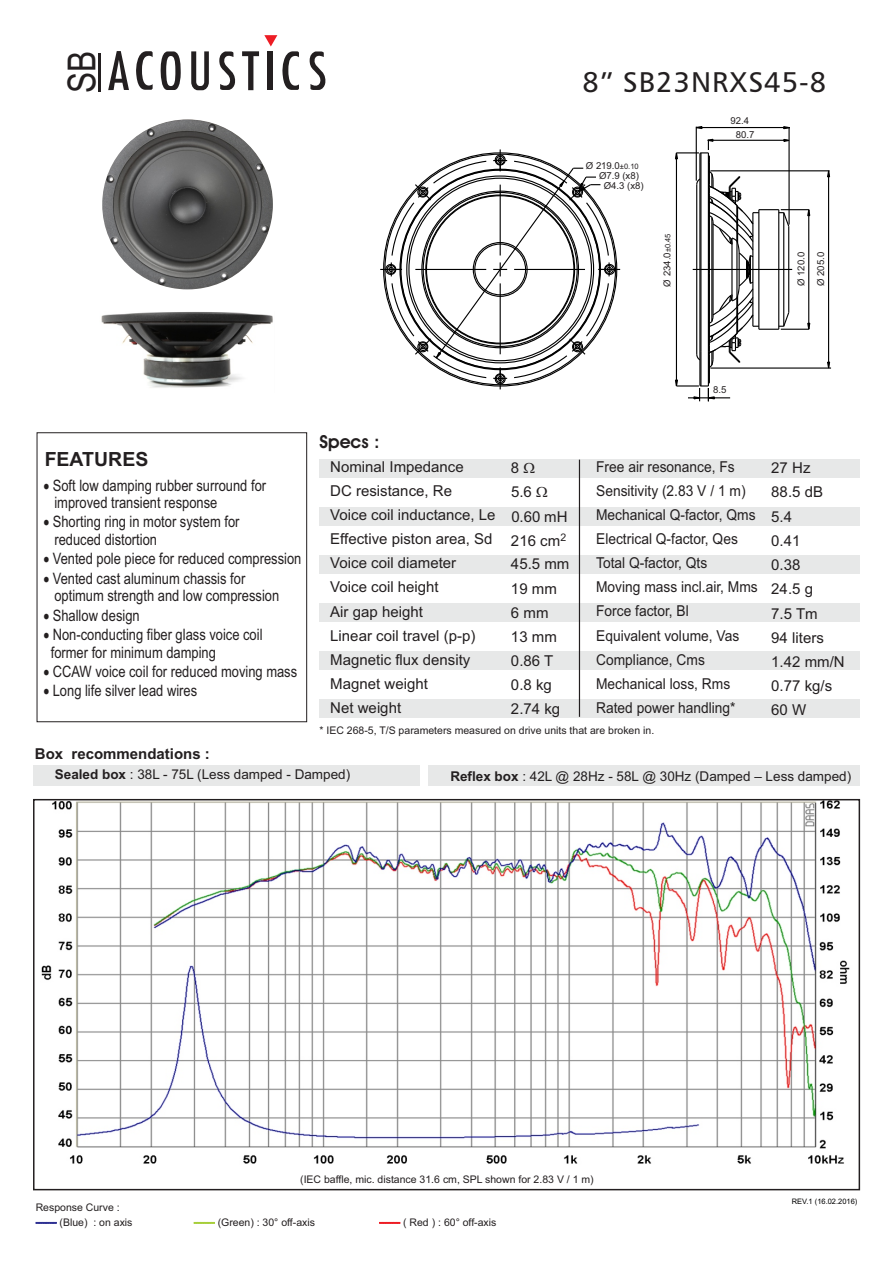
<style>
.page{position:relative;width:893px;height:1263px;background:#fff}
.page>*{position:absolute;margin:0;border:0;box-sizing:border-box;transform-origin:0 0}
.t1{font:38.7px "Arial Narrow";color:#231f20}
.t2{font:28.5px "Humanist 777 BT Roman B";letter-spacing:.035em;color:#231f20}
.t3{font:700 19.5px "Arial";color:#231f20}
.t4{font:600 18px "Avant Garde IT Cby BT";color:#231f20}
.t5{font:15.75px/17.7px "Arial";color:#231f20;scale:.82 1}
.t6{font:15px/24.2px "Arial";color:#231f20}
.t7{font:15px/24.2px "Arial";color:#231f20;scale:.92 1}
.t8{font:700 15px "Arial";color:#231f20}
.t9{font:13.5px "Arial";color:#231f20}
.t10{font:10.5px/14.9px "Arial";color:#231f20}
.t11{font:9.6px/9.8px "Arial";color:#231f20;text-align:center}
.t12{font:7.5px "Arial";color:#000}
.s1{font-size:7.5px}
.s2{font-weight:700}
.s3{color:#2e3092}
.s4{color:#a6ce39}
.s5{color:#ed1c24}
</style>
<div class="page">
<div style="left:319px;top:459px;width:540px;height:18px;background:#e7e8e8"></div>
<div style="left:319px;top:507px;width:540px;height:18px;background:#e7e8e8"></div>
<div style="left:319px;top:555px;width:540px;height:18px;background:#e7e8e8"></div>
<div style="left:319px;top:603px;width:540px;height:18px;background:#e7e8e8"></div>
<div style="left:319px;top:651px;width:540px;height:18px;background:#e7e8e8"></div>
<div style="left:319px;top:699px;width:540px;height:18px;background:#e7e8e8"></div>
<hr style="left:579px;top:460px;width:1px;height:257px;background:#231f20">
<img style="left:36px;top:798px;width:817px;height:366px">
<div style="left:33px;top:799px;width:827px;height:391px;border:2px solid #231f20"></div>
<hr style="left:696px;top:127px;width:1px;height:54px;background:#000">
<svg style="left:827px;top:361px;width:4px;height:6px"></svg>
<svg style="left:826px;top:171px;width:5px;height:7px"></svg>
<hr style="left:710px;top:367px;width:121px;height:2px;background:#000">
<hr style="left:710px;top:170px;width:120px;height:1px;background:#000">
<hr style="left:828px;top:171px;width:1px;height:197px;background:#000">
<svg style="left:695px;top:126px;width:8px;height:4px"></svg>
<svg style="left:782px;top:126px;width:8px;height:4px"></svg>
<hr style="left:696px;top:127px;width:92px;height:1px;background:#000">
<svg style="left:380px;top:149px;width:241px;height:241px"></svg>
<hr style="left:788px;top:128px;width:2px;height:97px;background:#000">
<svg style="left:675px;top:138px;width:136px;height:263px"></svg>
<hr style="left:708px;top:140px;width:80px;height:1px;background:#000">
<svg style="left:191px;top:51px;width:18px;height:39px"></svg>
<svg style="left:136px;top:51px;width:17px;height:39px"></svg>
<svg style="left:242px;top:35px;width:57px;height:55px"></svg>
<svg style="left:219px;top:51px;width:17px;height:39px"></svg>
<hr style="left:99px;top:53px;width:2px;height:39px;background:#231f20">
<svg style="left:108px;top:51px;width:21px;height:39px"></svg>
<svg style="left:160px;top:51px;width:21px;height:39px"></svg>
<svg style="left:310px;top:51px;width:16px;height:39px"></svg>
<div style="left:428px;top:766px;width:431px;height:20px;background:#e7e8e8"></div>
<div style="left:34px;top:766px;width:386px;height:20px;background:#e7e8e8"></div>
<div style="left:37px;top:432px;width:270px;height:290px;border:1px solid #231f20"></div>
<img style="left:101px;top:312px;width:172px;height:76px">
<img style="left:102px;top:119px;width:171px;height:170px;border-radius:50%">
<h1 class="t1" style="left:67px;top:93px;width:44px;rotate:-90deg">SB</h1>
<h2 class="t2" style="left:582px;top:71px;width:245px">8” SB23NRXS45-8</h2>
<p class="t11" style="left:730px;top:116px;width:20px">92.4</p>
<p class="t11" style="left:586px;top:161px;width:54px">Ø 219.0<span class="s1">±0.10</span></p>
<p class="t11" style="left:599px;top:172px;width:46px">Ø7.9 (x8)<br>Ø4.3 (x8)</p>
<p class="t11" style="left:663px;top:287px;width:54px;rotate:-90deg">Ø 234.0<span class="s1">±0.45</span></p>
<p class="t11" style="left:736px;top:130px;width:20px">80.7</p>
<p class="t11" style="left:792px;top:286px;width:36px;line-height:19.6px;text-align:left;rotate:-90deg">Ø 120.0<br>Ø 205.0</p>
<p class="t3" style="left:45px;top:452px;width:105px">FEATURES</p>
<p class="t5" style="left:54px;top:478px;width:260px;text-indent:-11px">• Soft low damping rubber surround for improved transient response</p>
<p class="t5" style="left:54px;top:514px;width:227px;text-indent:-11px">• Shorting ring in motor system for reduced distortion</p>
<p class="t5" style="left:44px;top:551px;width:316px">• Vented pole piece for reduced compression</p>
<p class="t5" style="left:54px;top:571px;width:276px;text-indent:-11px">• Vented cast aluminum chassis for optimum strength and low compression</p>
<p class="t5" style="left:44px;top:608px;width:119px">• Shallow design</p>
<p class="t5" style="left:51px;top:627px;width:260px;text-indent:-7px">• Non-conducting fiber glass voice coil former for minimum damping</p>
<p class="t5" style="left:44px;top:664px;width:311px">• CCAW voice coil for reduced moving mass</p>
<p class="t5" style="left:44px;top:683px;width:189px">• Long life silver lead wires</p>
<p class="t4" style="left:319px;top:435px;width:62px">Specs :</p>
<p class="t11" style="left:713px;top:386px;width:15px">8.5</p>
<p class="t7" style="left:596px;top:456px;width:177px">Free air resonance, Fs<br>Sensitivity (2.83 V / 1 m)<br>Mechanical Q-factor, Qms<br>Electrical Q-factor, Qes<br>Total Q-factor, Qts<br>Moving mass incl.air, Mms<br>Force factor, Bl<br>Equivalent volume, Vas<br>Compliance, Cms<br>Mechanical loss, Rms<br>Rated power handling*</p>
<p class="t6" style="left:771px;top:457px;width:75px">27 Hz<br>88.5 dB<br>5.4<br>0.41<br>0.38<br>24.5 g<br>7.5 Tm<br>94 liters<br>1.42 mm/N<br>0.77 kg/s<br>60 W</p>
<p class="t10" style="left:319px;top:724px;width:336px">* IEC 268-5, T/S parameters measured on drive units that are broken in.</p>
<p class="t6" style="left:330px;top:456px;width:167px">Nominal Impedance<br>DC resistance, Re<br>Voice coil inductance, Le<br>Effective piston area, Sd<br>Voice coil diameter<br>Voice coil height<br>Air gap height<br>Linear coil travel (p-p)<br>Magnetic flux density<br>Magnet weight<br>Net weight</p>
<p class="t6" style="left:511px;top:457px;width:22px;line-height:23.5px">8<br>5.6</p>
<p class="t6" style="left:512px;top:506px;width:58px">0.60 mH</p>
<p class="t10" style="left:560px;top:531px;width:7px">2</p>
<p class="t6" style="left:511px;top:530px;width:60px">216 cm<br>45.5 mm<br>19 mm<br>6 mm<br>13 mm<br>0.86 T<br>0.8 kg<br>2.74 kg</p>
<p class="t8" style="left:35px;top:748px;width:177px">Box recommendations :</p>
<p class="t9" style="left:55px;top:769px;width:297px"><span class="s2">Sealed box</span> : 38L - 75L (Less damped - Damped)</p>
<p class="t9" style="left:450px;top:771px;width:402px"><span class="s2">Reflex box</span> : 42L @ 28Hz - 58L @ 30Hz (Damped – Less damped)</p>
<p class="t10" style="left:36px;top:1200px;width:98px">Response Curve : <span class="s3">------</span> (Blue) : on axis</p>
<p class="t10" style="left:300px;top:1172px;width:295px">(IEC baffle, mic. distance 31.6 cm, SPL shown for 2.83 V / 1 m)</p>
<p class="t10" style="left:194px;top:1215px;width:123px"><span class="s4">------</span> (Green) : 30° off-axis</p>
<p class="t10" style="left:379px;top:1215px;width:119px"><span class="s5">------</span> ( Red ) : 60° off-axis</p>
<p class="t12" style="left:792px;top:1199px;width:67px">REV.1 (16.02.2016)</p>
</div>
